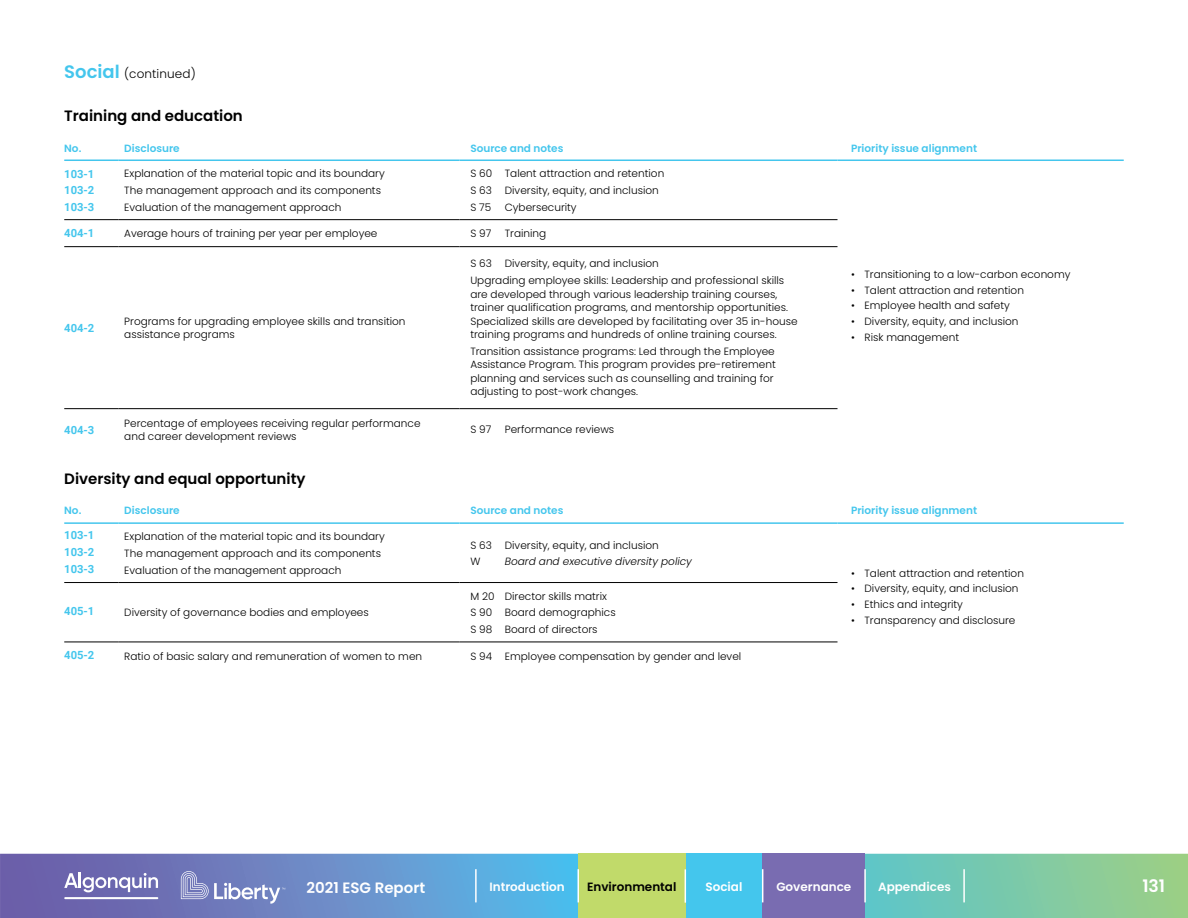
<style>
.page{position:relative;width:1188px;height:918px;background:#fff}
.page>*{position:absolute;margin:0;border:0;box-sizing:border-box;transform-origin:0 0}
.t1{font:600 17.25px "Poppins";color:#fff}
.t2{font:600 15px "Poppins";color:#000}
.t3{font:600 15px "Poppins";color:#fff}
.t4{font:600 12px "Poppins";color:#fff}
.t5{font:300 12px "Poppins";letter-spacing:.01em;color:#000}
.t6{font:600 12px "Poppins";color:#000}
.t7{font:700 11.25px/16.8px "Roboto";color:#44c6ed;text-align:justify}
.t8{font:300 10.5px/16.8px "Poppins";color:#000}
.t9{font:600 10.5px "Poppins";color:#44c6ed}
.t10{font:italic 300 10.5px "Poppins";color:#000}
.s1{font-weight:600;font-size:18px;color:#44c6ed}
</style>
<div class="page">
<hr style="left:64px;top:219px;width:54px;height:1px;background:#000">
<hr style="left:118px;top:219px;width:342px;height:1px;background:#000">
<hr style="left:460px;top:219px;width:378px;height:1px;background:#000">
<hr style="left:64px;top:246px;width:54px;height:1px;background:#000">
<hr style="left:118px;top:246px;width:342px;height:1px;background:#000">
<hr style="left:460px;top:246px;width:378px;height:1px;background:#000">
<hr style="left:64px;top:408px;width:54px;height:1px;background:#000">
<hr style="left:118px;top:408px;width:342px;height:1px;background:#000">
<hr style="left:460px;top:408px;width:378px;height:1px;background:#000">
<hr style="left:64px;top:582px;width:54px;height:1px;background:#000">
<hr style="left:118px;top:582px;width:342px;height:1px;background:#000">
<hr style="left:460px;top:582px;width:378px;height:1px;background:#000">
<hr style="left:64px;top:642px;width:54px;height:1px;background:#000">
<hr style="left:118px;top:642px;width:342px;height:1px;background:#000">
<hr style="left:460px;top:642px;width:378px;height:1px;background:#000">
<hr style="left:64px;top:160px;width:54px;height:1px;background:#44c6ed">
<hr style="left:118px;top:160px;width:342px;height:1px;background:#44c6ed">
<hr style="left:460px;top:160px;width:378px;height:1px;background:#44c6ed">
<hr style="left:838px;top:160px;width:286px;height:1px;background:#44c6ed">
<hr style="left:64px;top:522px;width:54px;height:2px;background:#44c6ed">
<hr style="left:118px;top:522px;width:342px;height:2px;background:#44c6ed">
<hr style="left:460px;top:522px;width:378px;height:2px;background:#44c6ed">
<hr style="left:838px;top:522px;width:286px;height:2px;background:#44c6ed">
<svg style="left:0;top:854px;width:1188px;height:64px;background:#6fa4bb"></svg>
<div style="left:685px;top:854px;width:78px;height:64px;background:#44c6ed"></div>
<div style="left:578px;top:854px;width:107px;height:64px;background:#c1da6a"></div>
<div style="left:763px;top:854px;width:102px;height:64px;background:#796cb1"></div>
<svg style="left:64px;top:873px;width:94px;height:19px"></svg>
<hr style="left:64px;top:897px;width:94px;height:2px;background:#fff">
<hr style="left:963px;top:869px;width:2px;height:33px;background:#fff">
<svg style="left:181px;top:871px;width:104px;height:33px;background:#8894c8"></svg>
<hr style="left:475px;top:869px;width:2px;height:33px;background:#fff">
<hr style="left:685px;top:869px;width:1px;height:34px;background:#fff">
<hr style="left:762px;top:869px;width:1px;height:33px;background:#fff">
<hr style="left:864px;top:869px;width:2px;height:33px;background:#fff">
<hr style="left:578px;top:869px;width:1px;height:33px;background:#fff">
<p class="t5" style="left:64px;top:67px;width:133px"><span class="s1">Social</span> (continued)</p>
<h2 class="t2" style="left:64px;top:107px;width:180px">Training and education</h2>
<p class="t9" style="left:64px;top:142px;width:19px">No.</p>
<p class="t9" style="left:124px;top:142px;width:57px">Disclosure</p>
<p class="t9" style="left:470px;top:142px;width:95px">Source and notes</p>
<p class="t9" style="left:851px;top:142px;width:128px">Priority issue alignment</p>
<p class="t7" style="left:64px;top:165px;width:32px">103-1<br>103-2<br>103-3</p>
<p class="t8" style="left:124px;top:165px;width:262px">Explanation of the material topic and its boundary<br>The management approach and its components<br>Evaluation of the management approach</p>
<p class="t8" style="left:470px;top:165px;width:196px">S 60 Talent attraction and retention<br>S 63 Diversity, equity, and inclusion<br>S 75</p>
<p class="t8" style="left:505px;top:199px;width:73px">Cybersecurity</p>
<p class="t7" style="left:64px;top:225px;width:32px">404-1</p>
<p class="t8" style="left:124px;top:225px;width:255px">Average hours of training per year per employee</p>
<p class="t8" style="left:470px;top:225px;width:23px">S 97</p>
<p class="t8" style="left:505px;top:225px;width:43px">Training</p>
<p class="t7" style="left:64px;top:319px;width:32px">404-2</p>
<p class="t8" style="left:124px;top:315px;width:283px;line-height:13.5px">Programs for upgrading employee skills and transition assistance programs</p>
<p class="t8" style="left:470px;top:255px;width:315px">S 63 Diversity, equity, and inclusion<br>Upgrading employee skills: Leadership and professional skills</p>
<p class="t8" style="left:470px;top:287px;width:329px;line-height:13.5px">are developed through various leadership training courses, trainer qualification programs, and mentorship opportunities.<br>Specialized skills are developed by facilitating over 35 in-house training programs and hundreds of online training courses.</p>
<p class="t8" style="left:470px;top:345px;width:307px;line-height:13.5px">Transition assistance programs: Led through the Employee Assistance Program. This program provides pre-retirement planning and services such as counselling and training for adjusting to post-work changes.</p>
<p class="t8" style="left:851px;top:266px;width:221px">• Transitioning to a low-carbon economy</p>
<p class="t8" style="left:851px;top:282px;width:175px">• Talent attraction and retention</p>
<p class="t8" style="left:851px;top:297px;width:160px">• Employee health and safety</p>
<p class="t8" style="left:851px;top:313px;width:169px">• Diversity, equity, and inclusion</p>
<p class="t8" style="left:851px;top:329px;width:110px">• Risk management</p>
<p class="t7" style="left:64px;top:421px;width:32px">404-3</p>
<p class="t8" style="left:124px;top:416px;width:298px;line-height:13.5px">Percentage of employees receiving regular performance and career development reviews</p>
<p class="t8" style="left:470px;top:421px;width:23px">S 97</p>
<p class="t8" style="left:505px;top:421px;width:111px">Performance reviews</p>
<h2 class="t2" style="left:64px;top:470px;width:243px">Diversity and equal opportunity</h2>
<p class="t9" style="left:64px;top:505px;width:19px">No.</p>
<p class="t9" style="left:124px;top:505px;width:57px">Disclosure</p>
<p class="t9" style="left:470px;top:505px;width:95px">Source and notes</p>
<p class="t9" style="left:851px;top:505px;width:128px">Priority issue alignment</p>
<p class="t7" style="left:64px;top:526px;width:32px">103-1<br>103-2<br>103-3</p>
<p class="t8" style="left:124px;top:528px;width:262px">Explanation of the material topic and its boundary<br>The management approach and its components<br>Evaluation of the management approach</p>
<p class="t8" style="left:470px;top:537px;width:190px">S 63 Diversity, equity, and inclusion<br>W</p>
<p class="t10" style="left:505px;top:556px;width:189px">Board and executive diversity policy</p>
<p class="t8" style="left:851px;top:565px;width:175px">• Talent attraction and retention</p>
<p class="t8" style="left:851px;top:580px;width:169px">• Diversity, equity, and inclusion</p>
<p class="t8" style="left:851px;top:596px;width:114px">• Ethics and integrity</p>
<p class="t8" style="left:851px;top:612px;width:166px">• Transparency and disclosure</p>
<p class="t8" style="left:470px;top:588px;width:147px">M 20 Director skills matrix<br>S 90 Board demographics<br>S 98 Board of directors</p>
<p class="t7" style="left:64px;top:603px;width:32px">405-1</p>
<p class="t8" style="left:124px;top:604px;width:246px">Diversity of governance bodies and employees</p>
<p class="t7" style="left:64px;top:646px;width:32px">405-2</p>
<p class="t8" style="left:124px;top:647px;width:299px">Ratio of basic salary and remuneration of women to men</p>
<p class="t8" style="left:470px;top:647px;width:272px">S 94 Employee compensation by gender and level</p>
<h2 class="t3" style="left:307px;top:879px;width:120px">2021 ESG Report</h2>
<p class="t4" style="left:489px;top:879px;width:77px">Introduction</p>
<p class="t6" style="left:587px;top:879px;width:91px">Environmental</p>
<p class="t4" style="left:705px;top:879px;width:38px">Social</p>
<p class="t4" style="left:776px;top:879px;width:76px">Governance</p>
<p class="t4" style="left:878px;top:879px;width:74px">Appendices</p>
<h1 class="t1" style="left:1142px;top:876px;width:24px">131</h1>
</div>
